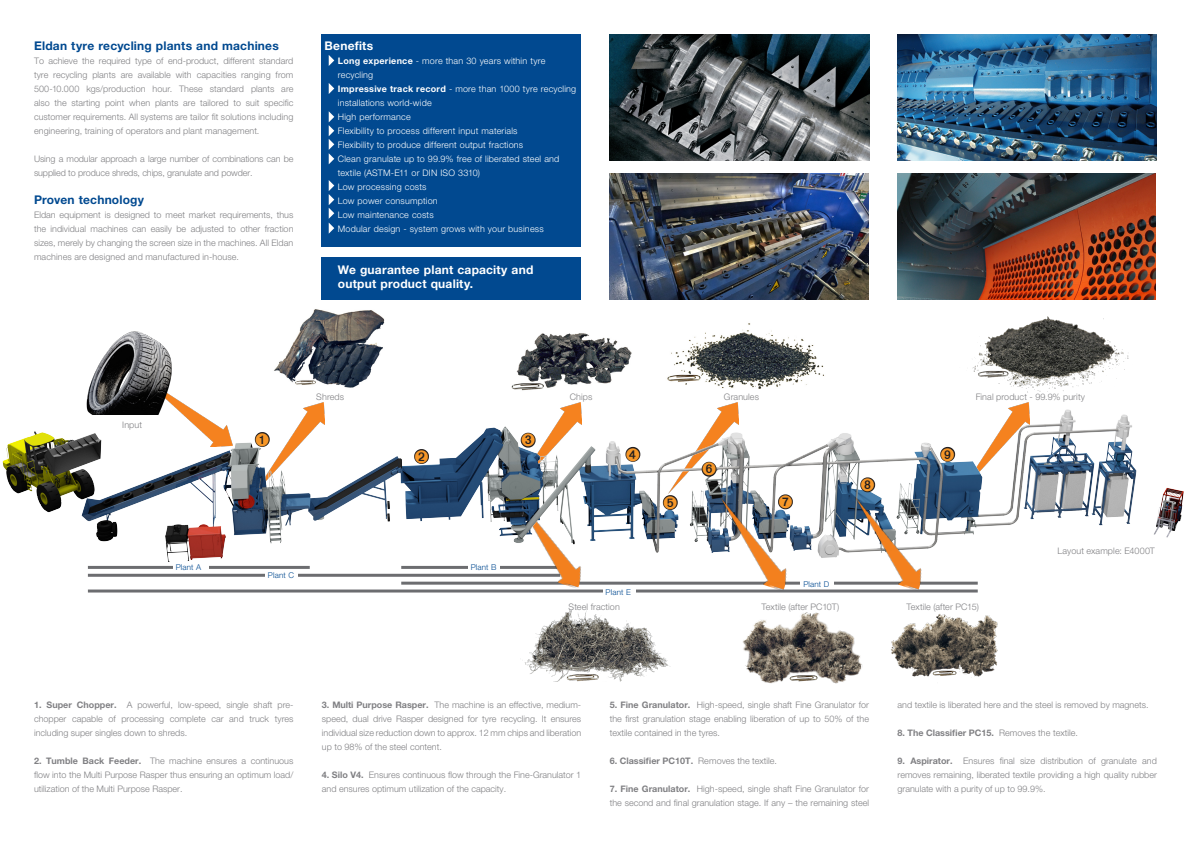
<style>
.page{position:relative;width:1191px;height:842px;background:#fff}
.page>*{position:absolute;margin:0;border:0;box-sizing:border-box;transform-origin:0 0}
.Head{font:700 12px "Helvetica Neue LT Std";letter-spacing:.015em;color:#014990}
.Head_-_White{font:700 12px/14px "Helvetica Neue LT Std";letter-spacing:.02em;color:#fff}
.Head-2{font:700 12px "Helvetica Neue LT Std";letter-spacing:.015em;color:#fff}
.text{font:300 9px/14px "Helvetica Neue LT Std";color:#808083;text-align:justify}
.Text_-_white{font:300 9px/14px "Helvetica Neue LT Std";letter-spacing:.02em;color:#fff}
.text-2{font:700 9px "Helvetica Neue LT Std";color:#808083}
.Brød{font:300 8px "Helvetica Neue LT Std";letter-spacing:.015em;color:#014990}
.s1{font-weight:700}
.s2{font-weight:300}
</style>
<div class="page">
<img style="left:274px;top:309px;width:111px;height:79px">
<img style="left:511px;top:333px;width:121px;height:58px">
<div style="left:321px;top:257px;width:260px;height:43px;background:#014990"></div>
<div style="left:321px;top:34px;width:260px;height:212px;background:#014990"></div>
<hr style="left:88px;top:574px;width:472px;height:3px;background:#6c6d70">
<hr style="left:88px;top:589px;width:889px;height:3px;background:#6c6d70">
<hr style="left:401px;top:582px;width:576px;height:3px;background:#6c6d70">
<img style="left:491px;top:570px;width:90px;height:15px">
<img style="left:564px;top:403px;width:17px;height:4px">
<img style="left:307px;top:403px;width:17px;height:4px">
<img style="left:721px;top:403px;width:17px;height:4px">
<img style="left:174px;top:397px;width:15px;height:10px">
<img style="left:1012px;top:403px;width:17px;height:4px">
<img style="left:2px;top:407px;width:1182px;height:163px">
<img style="left:86px;top:331px;width:88px;height:84px">
<img style="left:667px;top:323px;width:157px;height:65px">
<img style="left:520px;top:576px;width:150px;height:106px">
<img style="left:956px;top:299px;width:181px;height:104px">
<img style="left:736px;top:589px;width:131px;height:95px">
<img style="left:609px;top:34px;width:260px;height:126px">
<img style="left:897px;top:34px;width:260px;height:126px">
<img style="left:609px;top:174px;width:259px;height:125px">
<img style="left:897px;top:174px;width:258px;height:125px">
<img style="left:891px;top:614px;width:107px;height:64px">
<img style="left:831px;top:496px;width:108px;height:95px">
<img style="left:696px;top:497px;width:109px;height:94px">
<div style="left:173px;top:564px;width:36px;height:7px;background:#fff"></div>
<div style="left:468px;top:564px;width:31px;height:7px;background:#fff"></div>
<div style="left:800px;top:581px;width:34px;height:7px;background:#fff"></div>
<div style="left:603px;top:589px;width:32px;height:8px;background:#fff"></div>
<div style="left:265px;top:573px;width:32px;height:6px;background:#fff"></div>
<svg style="left:329px;top:180px;width:5px;height:54px"></svg>
<svg style="left:329px;top:111px;width:5px;height:53px"></svg>
<svg style="left:329px;top:83px;width:5px;height:11px"></svg>
<svg style="left:329px;top:55px;width:5px;height:11px"></svg>
<svg style="left:413px;top:448px;width:17px;height:17px"></svg>
<svg style="left:253px;top:431px;width:18px;height:17px"></svg>
<svg style="left:519px;top:431px;width:18px;height:18px"></svg>
<svg style="left:624px;top:445px;width:18px;height:18px"></svg>
<svg style="left:700px;top:460px;width:18px;height:18px"></svg>
<svg style="left:661px;top:494px;width:18px;height:17px"></svg>
<svg style="left:776px;top:493px;width:18px;height:18px"></svg>
<svg style="left:859px;top:476px;width:17px;height:18px"></svg>
<svg style="left:938px;top:445px;width:18px;height:18px"></svg>
<p class="Head" style="left:34px;top:38px;width:246px">Eldan tyre recycling plants and machines</p>
<p class="text" style="left:34px;top:54px;width:261px">To achieve the required type of end-product, different standard tyre recycling plants are available with capacities ranging from 500-10.000 kgs/production hour. These standard plants are also the starting point when plants are tailored to suit specific customer requirements. All systems are tailor fit solutions including engineering, training of operators and plant management.</p>
<p class="text" style="left:34px;top:152px;width:261px">Using a modular approach a large number of combinations can be supplied to produce shreds, chips, granulate and powder.</p>
<p class="Head" style="left:34px;top:192px;width:111px">Proven technology</p>
<p class="text" style="left:34px;top:208px;width:261px">Eldan equipment is designed to meet market requirements, thus the individual machines can easily be adjusted to other fraction sizes, merely by changing the screen size in the machines. All Eldan machines are designed and manufactured in-house.</p>
<p class="Head-2" style="left:324px;top:38px;width:50px">Benefits</p>
<p class="Text_-_white" style="left:338px;top:54px;width:209px"><span class="s1">Long experience</span> - more than 30 years within tyre recycling</p>
<p class="Text_-_white" style="left:338px;top:82px;width:240px"><span class="s1">Impressive track record</span> - more than 1000 tyre recycling installations world-wide</p>
<p class="Text_-_white" style="left:338px;top:110px;width:74px">High performance</p>
<p class="Text_-_white" style="left:338px;top:124px;width:181px">Flexibility to process different input materials</p>
<p class="Text_-_white" style="left:338px;top:138px;width:187px">Flexibility to produce different output fractions</p>
<p class="Text_-_white" style="left:338px;top:152px;width:223px">Clean granulate up to 99.9% free of liberated steel and textile (ASTM-E11 or DIN ISO 3310)</p>
<p class="Text_-_white" style="left:338px;top:180px;width:90px">Low processing costs</p>
<p class="Text_-_white" style="left:338px;top:194px;width:101px">Low power consumption</p>
<p class="Text_-_white" style="left:338px;top:208px;width:97px">Low maintenance costs</p>
<p class="Text_-_white" style="left:338px;top:222px;width:207px">Modular design - system grows with your business</p>
<p class="Head_-_White" style="left:338px;top:262px;width:197px">We guarantee plant capacity and output product quality.</p>
<p class="text" style="left:122px;top:418px;width:21px">Input</p>
<p class="text" style="left:316px;top:390px;width:29px">Shreds</p>
<p class="text" style="left:570px;top:390px;width:24px">Chips</p>
<p class="text" style="left:724px;top:390px;width:37px">Granules</p>
<p class="text" style="left:975px;top:390px;width:111px">Final product - 99.9% purity</p>
<p class="Brød" style="left:176px;top:562px;width:27px">Plant A</p>
<p class="Brød" style="left:471px;top:562px;width:27px">Plant B</p>
<p class="Brød" style="left:268px;top:571px;width:28px">Plant C</p>
<p class="Brød" style="left:605px;top:587px;width:27px">Plant E</p>
<p class="text" style="left:568px;top:600px;width:53px">Steel fraction</p>
<p class="Brød" style="left:803px;top:579px;width:27px">Plant D</p>
<p class="text" style="left:761px;top:600px;width:79px">Textile (after PC10T)</p>
<p class="text" style="left:906px;top:600px;width:74px">Textile (after PC15)</p>
<p class="text" style="left:1057px;top:544px;width:99px">Layout example: E4000T</p>
<p class="text" style="left:34px;top:698px;width:261px"><span class="s1">1. Super Chopper.</span> A powerful, low-speed, single shaft pre&shy;chopper capable of processing complete car and truck tyres including super singles down to shreds.</p>
<p class="text" style="left:34px;top:754px;width:261px"><span class="s1">2. Tumble Back Feeder.</span> The machine ensures a continuous flow into the Multi Purpose Rasper thus ensuring an optimum load/ utilization of the Multi Purpose Rasper.</p>
<p class="text" style="left:322px;top:698px;width:261px"><span class="s1">3. Multi Purpose Rasper.</span> The machine is an effective, medium&shy;speed, dual drive Rasper designed for tyre recycling. It ensures individual size reduction down to approx. 12 mm chips and liberation up to 98% of the steel content.</p>
<p class="text" style="left:322px;top:768px;width:261px"><span class="s1">4. Silo V4.</span> Ensures continuous flow through the Fine-Granulator 1 and ensures optimum utilization of the capacity.</p>
<p class="text" style="left:609px;top:698px;width:261px"><span class="s1">5. Fine Granulator.</span> High-speed, single shaft Fine Granulator for the first granulation stage enabling liberation of up to 50% of the textile contained in the tyres.</p>
<p class="text-2" style="left:609px;top:755px;width:169px">6. Classifier PC10T. <span class="s2">Removes the textile.</span></p>
<p class="text" style="left:609px;top:782px;width:261px"><span class="s1">7. Fine Granulator.</span> High-speed, single shaft Fine Granulator for the second and final granulation stage. If any – the remaining steel</p>
<p class="text" style="left:897px;top:698px;width:253px">and textile is liberated here and the steel is removed by magnets.</p>
<p class="text-2" style="left:897px;top:727px;width:182px">8. The Classifier PC15. <span class="s2">Removes the textile.</span></p>
<p class="text" style="left:897px;top:754px;width:261px"><span class="s1">9. Aspirator.</span> Ensures final size distribution of granulate and removes remaining, liberated textile providing a high quality rubber granulate with a purity of up to 99.9%.</p>
</div>
